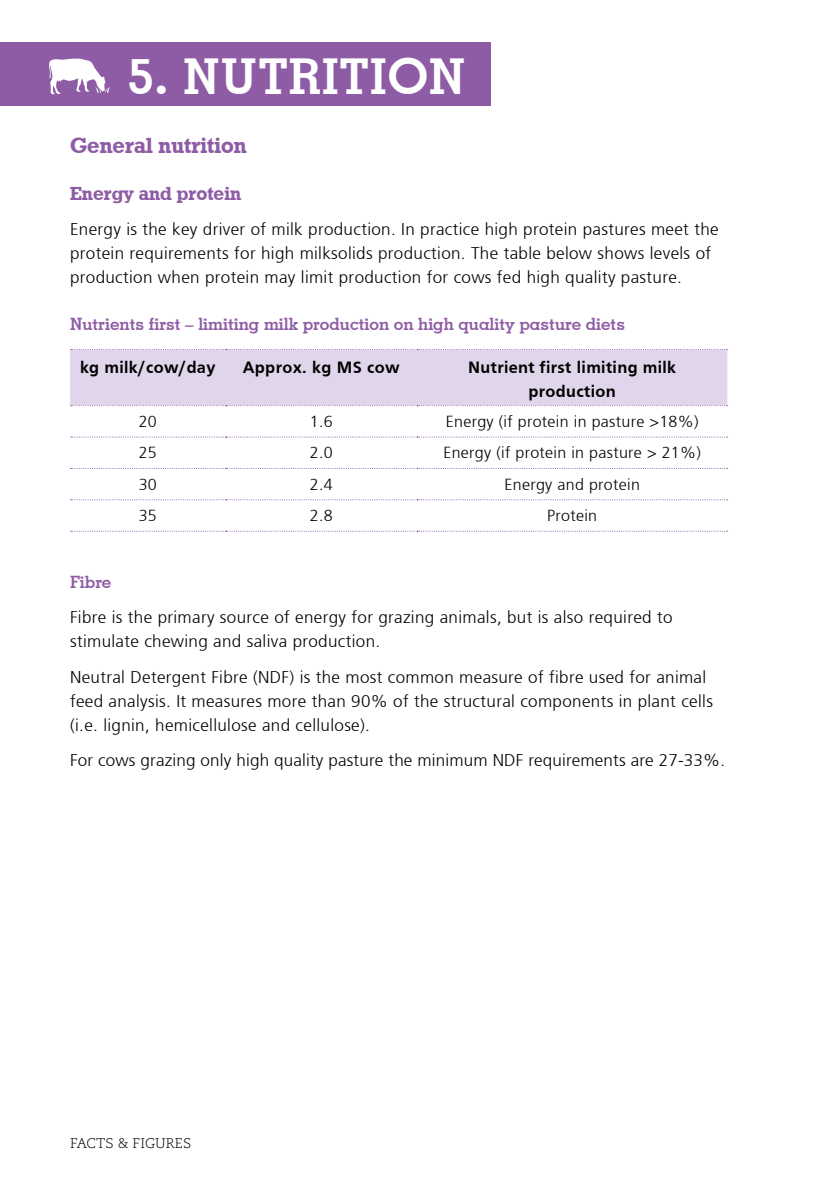
<style>
.page{position:relative;width:840px;height:1191px;background:#fff}
.page>*{position:absolute;margin:0;border:0;box-sizing:border-box;transform-origin:0 0}
.t1{font:700 49.6px "Geometric Slab 703 BT";letter-spacing:.02em;color:#fff}
.t2{font:22px "Geometric Slab 712 BT Bold A";color:#8e5ca5}
.t3{font:19px "Geometric Slab 712 BT Bold A";color:#8e5ca5}
.t4{font:300 17px/24px "Frutiger";letter-spacing:.02em;color:#000}
.t5{font:700 17px "Geometric Slab 703 BT";color:#8e5ca5}
.t6{font:700 17px/24px "Frutiger";letter-spacing:.02em;color:#000;text-align:center}
.t7{font:300 16px "Frutiger";letter-spacing:.02em;color:#000}
.t8{font:300 14px "Caecilia LT Std";color:#000}
</style>
<div class="page">
<div style="left:0;top:43px;width:490px;height:63px;background:#8e5ca5"></div>
<svg style="left:49px;top:58px;width:61px;height:36px"></svg>
<div style="left:70px;top:349px;width:657px;height:57px;background:#e0d5ea"></div>
<svg style="left:70px;top:436px;width:657px;height:1px"></svg>
<svg style="left:70px;top:468px;width:657px;height:1px"></svg>
<svg style="left:70px;top:499px;width:657px;height:1px"></svg>
<svg style="left:70px;top:530px;width:657px;height:1px"></svg>
<h1 class="t1" style="left:127px;top:46px;width:339px">5. NUTRITION</h1>
<p class="t2" style="left:70px;top:132px;width:178px">General nutrition</p>
<p class="t3" style="left:70px;top:181px;width:172px">Energy and protein</p>
<p class="t4" style="left:70px;top:217px;width:649px">Energy is the key driver of milk production. In practice high protein pastures meet the protein requirements for high milksolids production. The table below shows levels of production when protein may limit production for cows fed high quality pasture.</p>
<p class="t5" style="left:70px;top:313px;width:556px">Nutrients first – limiting milk production on high quality pasture diets</p>
<p class="t6" style="left:80px;top:355px;width:137px">kg milk/cow/day</p>
<p class="t6" style="left:243px;top:355px;width:158px">Approx. kg MS cow</p>
<p class="t6" style="left:468px;top:355px;width:209px">Nutrient first limiting milk production</p>
<p class="t7" style="left:139px;top:412px;width:20px">20</p>
<p class="t7" style="left:309px;top:412px;width:24px">1.6</p>
<p class="t7" style="left:445px;top:412px;width:254px">Energy (if protein in pasture &gt;18%)</p>
<p class="t7" style="left:139px;top:444px;width:20px">25</p>
<p class="t7" style="left:309px;top:444px;width:24px">2.0</p>
<p class="t7" style="left:443px;top:444px;width:259px">Energy (if protein in pasture &gt; 21%)</p>
<p class="t7" style="left:139px;top:475px;width:20px">30</p>
<p class="t7" style="left:309px;top:475px;width:24px">2.4</p>
<p class="t7" style="left:504px;top:475px;width:137px">Energy and protein</p>
<p class="t7" style="left:139px;top:506px;width:20px">35</p>
<p class="t7" style="left:309px;top:506px;width:24px">2.8</p>
<p class="t7" style="left:547px;top:506px;width:51px">Protein</p>
<p class="t5" style="left:70px;top:571px;width:43px">Fibre</p>
<p class="t4" style="left:70px;top:605px;width:603px">Fibre is the primary source of energy for grazing animals, but is also required to stimulate chewing and saliva production.</p>
<p class="t4" style="left:70px;top:665px;width:644px">Neutral Detergent Fibre (NDF) is the most common measure of fibre used for animal feed analysis. It measures more than 90% of the structural components in plant cells (i.e. lignin, hemicellulose and cellulose).</p>
<p class="t4" style="left:70px;top:748px;width:656px">For cows grazing only high quality pasture the minimum NDF requirements are 27-33%.</p>
<p class="t8" style="left:70px;top:1135px;width:122px">FACTS &amp; FIGURES</p>
</div>
